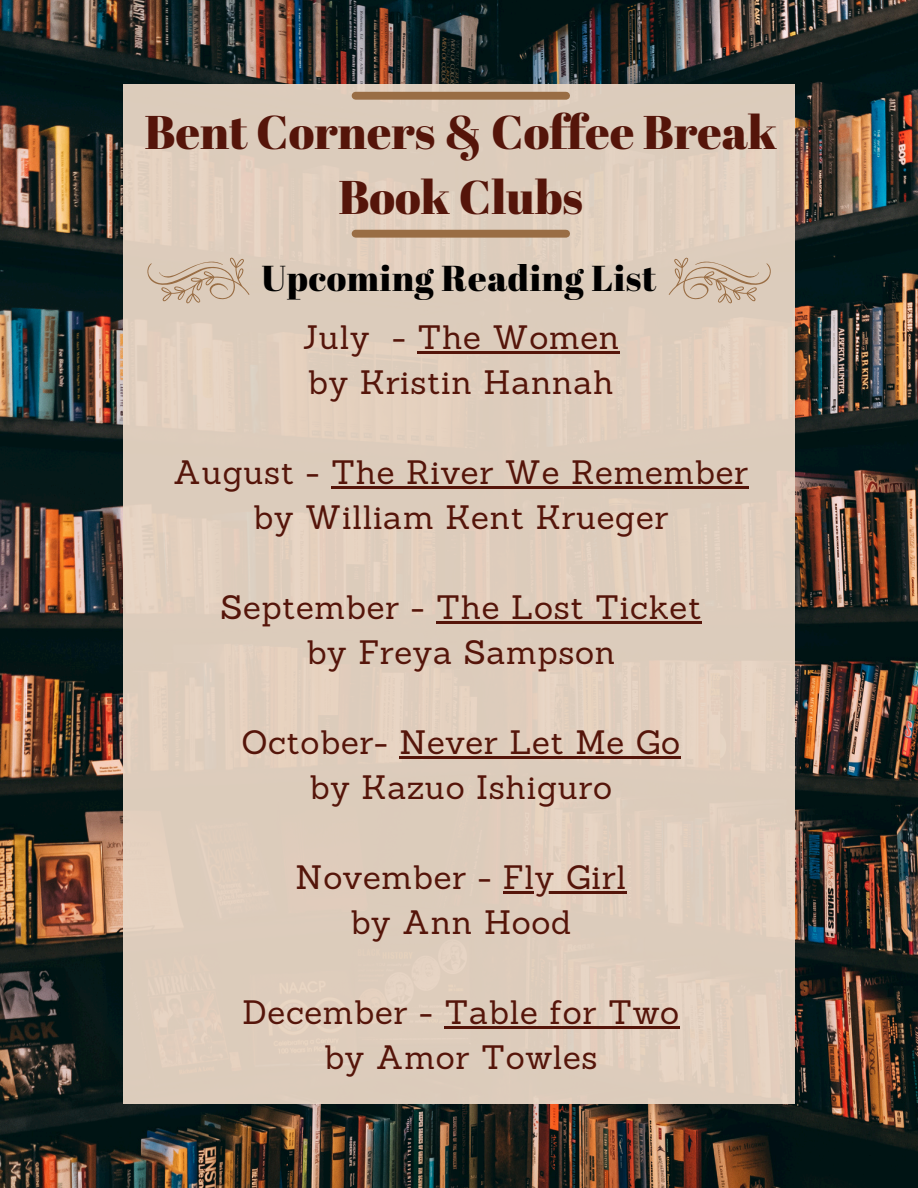
<style>
.page{position:relative;width:918px;height:1188px;background:#fff}
.page>*{position:absolute;margin:0;border:0;box-sizing:border-box;transform-origin:0 0}
.t1{font:47.25px/65.2px "Abril Fatface";color:#55150a;text-align:center}
.t2{font:36px "Abril Fatface";letter-spacing:.02em;color:#000}
.t3{font:33px "Sanchez";letter-spacing:.02em;color:#55150a}
</style>
<div class="page">
<img style="left:0;top:0;width:918px;height:1188px">
<div style="left:123px;top:84px;width:672px;height:1020px;background:#ddccbc"></div>
<hr style="left:417px;top:352px;width:203px;height:2px;background:#55150a">
<hr style="left:331px;top:487px;width:418px;height:2px;background:#55150a">
<hr style="left:436px;top:622px;width:266px;height:2px;background:#55150a">
<hr style="left:399px;top:757px;width:282px;height:2px;background:#55150a">
<hr style="left:503px;top:892px;width:124px;height:2px;background:#55150a">
<hr style="left:444px;top:1027px;width:236px;height:2px;background:#55150a">
<div style="left:356px;top:230px;width:210px;height:8px;background:#996d44"></div>
<div style="left:356px;top:92px;width:210px;height:8px;background:#996d44"></div>
<svg style="left:668px;top:257px;width:103px;height:47px"></svg>
<svg style="left:147px;top:257px;width:103px;height:47px"></svg>
<p class="t1" style="left:145px;top:98px;width:634px">Bent Corners &amp; Coffee Break<br>Book Clubs</p>
<p class="t2" style="left:262px;top:253px;width:396px">Upcoming Reading List</p>
<p class="t3" style="left:302px;top:316px;width:318px">July - The Women</p>
<p class="t3" style="left:308px;top:361px;width:307px">by Kristin Hannah</p>
<p class="t3" style="left:174px;top:451px;width:576px">August - The River We Remember</p>
<h1 class="t3" style="left:253px;top:496px;width:417px">by William Kent Krueger</h1>
<p class="t3" style="left:220px;top:586px;width:482px">September - The Lost Ticket</p>
<p class="t3" style="left:306px;top:631px;width:310px">by Freya Sampson</p>
<p class="t3" style="left:241px;top:721px;width:440px">October- Never Let Me Go</p>
<p class="t3" style="left:310px;top:766px;width:304px">by Kazuo Ishiguro</p>
<p class="t3" style="left:296px;top:856px;width:332px">November - Fly Girl</p>
<p class="t3" style="left:350px;top:901px;width:222px">by Ann Hood</p>
<p class="t3" style="left:243px;top:991px;width:438px">December - Table for Two</p>
<p class="t3" style="left:324px;top:1036px;width:275px">by Amor Towles</p>
</div>
